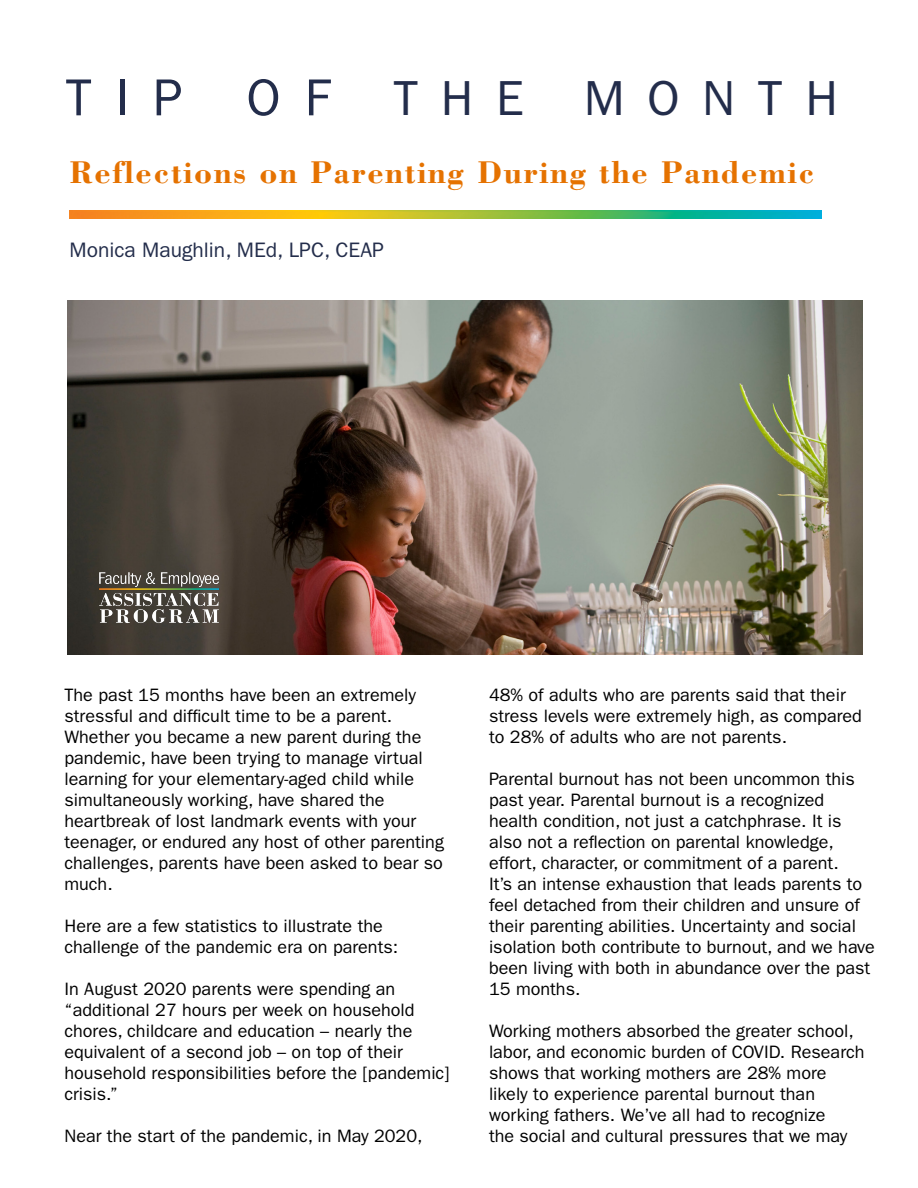
<style>
.page{position:relative;width:918px;height:1188px;background:#fff}
.page>*{position:absolute;margin:0;border:0;box-sizing:border-box;transform-origin:0 0}
.Main_Title_Header{font:49.35px "ITC Franklin Gothic Std";letter-spacing:.46em;color:#232d4b}
.Section_Header_-_14p{font:700 32.4px "Bodoni Std";letter-spacing:.05em;color:#e57200}
.Title_Pull_Text{font:21px "ITC Franklin Gothic Std";color:#232d4b}
.Paragraph_Style_2{font:18px/21px "ITC Franklin Gothic Std";color:#000}
.s1{font-size:52.2px}
</style>
<div class="page">
<img style="left:68px;top:300px;width:794px;height:354px">
<img style="left:85px;top:556px;width:154px;height:97px">
<img style="left:70px;top:211px;width:752px;height:7px">
<p class="Main_Title_Header" style="left:66px;top:70px;width:774px"><span class="s1">TIP OF</span> THE MONTH</p>
<p class="Section_Header_-_14p" style="left:70px;top:152px;width:747px">Reflections on Parenting During the Pandemic</p>
<p class="Title_Pull_Text" style="left:70px;top:238px;width:316px">Monica Maughlin, MEd, LPC, CEAP</p>
<p class="Paragraph_Style_2" style="left:64px;top:684px;width:381px">The past 15 months have been an extremely stressful and difficult time to be a parent.<br>Whether you became a new parent during the pandemic, have been trying to manage virtual learning for your elementary-aged child while simultaneously working, have shared the heartbreak of lost landmark events with your teenager, or endured any host of other parenting challenges, parents have been asked to bear so much.</p>
<p class="Paragraph_Style_2" style="left:64px;top:915px;width:335px">Here are a few statistics to illustrate the challenge of the pandemic era on parents:</p>
<p class="Paragraph_Style_2" style="left:64px;top:978px;width:387px">In August 2020 parents were spending an “additional 27 hours per week on household chores, childcare and education – nearly the equivalent of a second job – on top of their household responsibilities before the [pandemic] crisis.”</p>
<p class="Paragraph_Style_2" style="left:64px;top:1125px;width:360px">Near the start of the pandemic, in May 2020,</p>
<p class="Paragraph_Style_2" style="left:489px;top:684px;width:374px">48% of adults who are parents said that their stress levels were extremely high, as compared to 28% of adults who are not parents.</p>
<p class="Paragraph_Style_2" style="left:489px;top:768px;width:387px">Parental burnout has not been uncommon this past year. Parental burnout is a recognized health condition, not just a catchphrase. It is also not a reflection on parental knowledge, effort, character, or commitment of a parent.<br>It’s an intense exhaustion that leads parents to feel detached from their children and unsure of their parenting abilities. Uncertainty and social isolation both contribute to burnout, and we have been living with both in abundance over the past 15 months.</p>
<p class="Paragraph_Style_2" style="left:489px;top:1020px;width:377px">Working mothers absorbed the greater school, labor, and economic burden of COVID. Research shows that working mothers are 28% more likely to experience parental burnout than working fathers. We’ve all had to recognize<br>the social and cultural pressures that we may</p>
</div>
